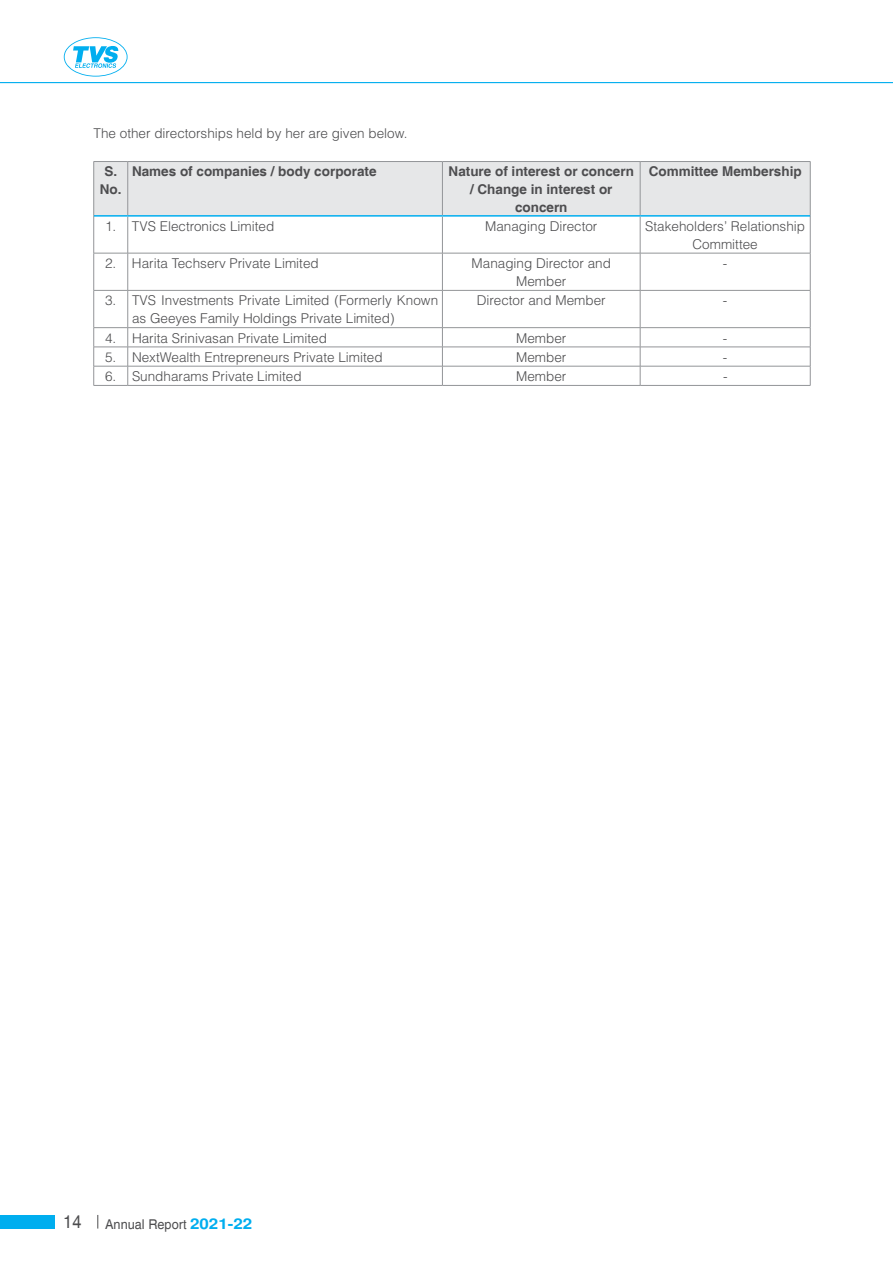
<style>
.page{position:relative;width:893px;height:1263px;background:#fff}
.page>*{position:absolute;margin:0;border:0;box-sizing:border-box;transform-origin:0 0}
.t1{font:condensed 18px "Helvetica";color:#4d4d4f;scale:1.1 1}
.t2{font:300 13.5px/18px "Helvetica";color:#4d4d4f;text-align:center}
.t3{font:700 13.5px/18px "Helvetica";color:#4d4d4f;text-align:center}
.t4{font:condensed 13.5px "Helvetica";color:#4d4d4f;scale:1.15 1}
.s1{font-weight:700;font-size:18px;color:#00aeef}
</style>
<div class="page">
<div style="left:0;top:1215px;width:54px;height:13px;background:#00aeef"></div>
<svg style="left:97px;top:1215px;width:1px;height:13px"></svg>
<svg style="left:0;top:37px;width:893px;height:47px"></svg>
<div style="left:94px;top:162px;width:716px;height:53px;background:#e6e7e8"></div>
<hr style="left:127px;top:162px;width:1px;height:53px;background:#939598">
<hr style="left:442px;top:162px;width:1px;height:53px;background:#939598">
<hr style="left:640px;top:162px;width:1px;height:53px;background:#939598">
<hr style="left:127px;top:217px;width:1px;height:36px;background:#939598">
<hr style="left:442px;top:217px;width:1px;height:36px;background:#939598">
<hr style="left:94px;top:253px;width:34px;height:1px;background:#939598">
<hr style="left:128px;top:253px;width:314px;height:1px;background:#939598">
<hr style="left:127px;top:253px;width:1px;height:37px;background:#939598">
<hr style="left:442px;top:253px;width:198px;height:1px;background:#939598">
<hr style="left:442px;top:253px;width:1px;height:37px;background:#939598">
<hr style="left:640px;top:253px;width:170px;height:1px;background:#939598">
<hr style="left:94px;top:290px;width:34px;height:1px;background:#939598">
<hr style="left:128px;top:290px;width:314px;height:1px;background:#939598">
<hr style="left:127px;top:291px;width:1px;height:36px;background:#939598">
<hr style="left:442px;top:290px;width:198px;height:1px;background:#939598">
<hr style="left:442px;top:291px;width:1px;height:36px;background:#939598">
<hr style="left:640px;top:290px;width:170px;height:1px;background:#939598">
<svg style="left:127px;top:328px;width:1px;height:57px"></svg>
<svg style="left:442px;top:328px;width:1px;height:57px"></svg>
<hr style="left:93px;top:216px;width:1px;height:37px;background:#939598">
<hr style="left:640px;top:217px;width:1px;height:36px;background:#939598">
<hr style="left:810px;top:216px;width:1px;height:37px;background:#939598">
<hr style="left:93px;top:253px;width:1px;height:37px;background:#939598">
<hr style="left:640px;top:253px;width:1px;height:37px;background:#939598">
<hr style="left:810px;top:253px;width:1px;height:37px;background:#939598">
<hr style="left:93px;top:291px;width:1px;height:36px;background:#939598">
<hr style="left:640px;top:291px;width:1px;height:36px;background:#939598">
<hr style="left:810px;top:291px;width:1px;height:36px;background:#939598">
<hr style="left:94px;top:327px;width:34px;height:1px;background:#939598">
<hr style="left:128px;top:327px;width:314px;height:1px;background:#939598">
<hr style="left:442px;top:327px;width:198px;height:1px;background:#939598">
<hr style="left:640px;top:327px;width:170px;height:1px;background:#939598">
<hr style="left:94px;top:347px;width:34px;height:1px;background:#939598">
<hr style="left:128px;top:347px;width:314px;height:1px;background:#939598">
<hr style="left:442px;top:347px;width:198px;height:1px;background:#939598">
<hr style="left:640px;top:347px;width:170px;height:1px;background:#939598">
<hr style="left:94px;top:366px;width:34px;height:1px;background:#939598">
<svg style="left:93px;top:328px;width:1px;height:57px"></svg>
<hr style="left:128px;top:366px;width:314px;height:1px;background:#939598">
<hr style="left:442px;top:366px;width:198px;height:1px;background:#939598">
<hr style="left:640px;top:366px;width:170px;height:1px;background:#939598">
<svg style="left:640px;top:328px;width:1px;height:57px"></svg>
<svg style="left:810px;top:328px;width:1px;height:57px"></svg>
<hr style="left:94px;top:385px;width:34px;height:1px;background:#939598">
<hr style="left:128px;top:385px;width:314px;height:1px;background:#939598">
<hr style="left:442px;top:385px;width:198px;height:1px;background:#939598">
<hr style="left:640px;top:385px;width:170px;height:1px;background:#939598">
<hr style="left:94px;top:161px;width:34px;height:1px;background:#939598">
<hr style="left:128px;top:161px;width:314px;height:1px;background:#939598">
<hr style="left:442px;top:161px;width:198px;height:1px;background:#939598">
<hr style="left:640px;top:161px;width:170px;height:1px;background:#939598">
<hr style="left:93px;top:162px;width:1px;height:54px;background:#939598">
<hr style="left:810px;top:162px;width:1px;height:54px;background:#939598">
<hr style="left:94px;top:215px;width:34px;height:2px;background:#00aeef">
<hr style="left:128px;top:215px;width:314px;height:2px;background:#00aeef">
<hr style="left:442px;top:215px;width:198px;height:2px;background:#00aeef">
<hr style="left:640px;top:215px;width:170px;height:2px;background:#00aeef">
<p class="t2" style="left:94px;top:124px;width:315px">The other directorships held by her are given below.</p>
<p class="t3" style="left:100px;top:163px;width:23px">S.<br>No.</p>
<p class="t3" style="left:132px;top:163px;width:246px">Names of companies / body corporate</p>
<p class="t3" style="left:449px;top:163px;width:187px">Nature of interest or concern / Change in interest or concern</p>
<p class="t3" style="left:649px;top:162px;width:155px">Committee Membership</p>
<p class="t2" style="left:105px;top:217px;width:171px">1. TVS Electronics Limited</p>
<p class="t2" style="left:485px;top:217px;width:114px">Managing Director</p>
<p class="t2" style="left:645px;top:217px;width:161px">Stakeholders’ Relationship<br>Committee</p>
<p class="t2" style="left:105px;top:254px;width:215px">2. Harita Techserv Private Limited</p>
<p class="t2" style="left:472px;top:254px;width:141px">Managing Director and<br>Member</p>
<p class="t2" style="left:723px;top:254px;width:6px">-</p>
<p class="t2" style="left:132px;top:291px;width:308px;text-align:left;text-indent:-27px">3. TVS Investments Private Limited (Formerly Known as Geeyes Family Holdings Private Limited)</p>
<p class="t2" style="left:477px;top:291px;width:130px">Director and Member</p>
<p class="t2" style="left:723px;top:291px;width:6px">-</p>
<p class="t2" style="left:105px;top:329px;width:223px">4. Harita Srinivasan Private Limited</p>
<p class="t2" style="left:516px;top:329px;width:52px">Member</p>
<p class="t2" style="left:723px;top:329px;width:6px">-</p>
<p class="t2" style="left:105px;top:348px;width:279px">5. NextWealth Entrepreneurs Private Limited</p>
<p class="t2" style="left:516px;top:348px;width:52px">Member</p>
<p class="t2" style="left:723px;top:348px;width:6px">-</p>
<p class="t2" style="left:105px;top:367px;width:198px">6. Sundharams Private Limited</p>
<p class="t2" style="left:516px;top:367px;width:52px">Member</p>
<p class="t2" style="left:723px;top:367px;width:6px">-</p>
<h1 class="t1" style="left:63px;top:1211px;width:18px">14</h1>
<p class="t4" style="left:105px;top:1216px;width:130px">Annual Report <span class="s1">2021-22</span></p>
</div>
